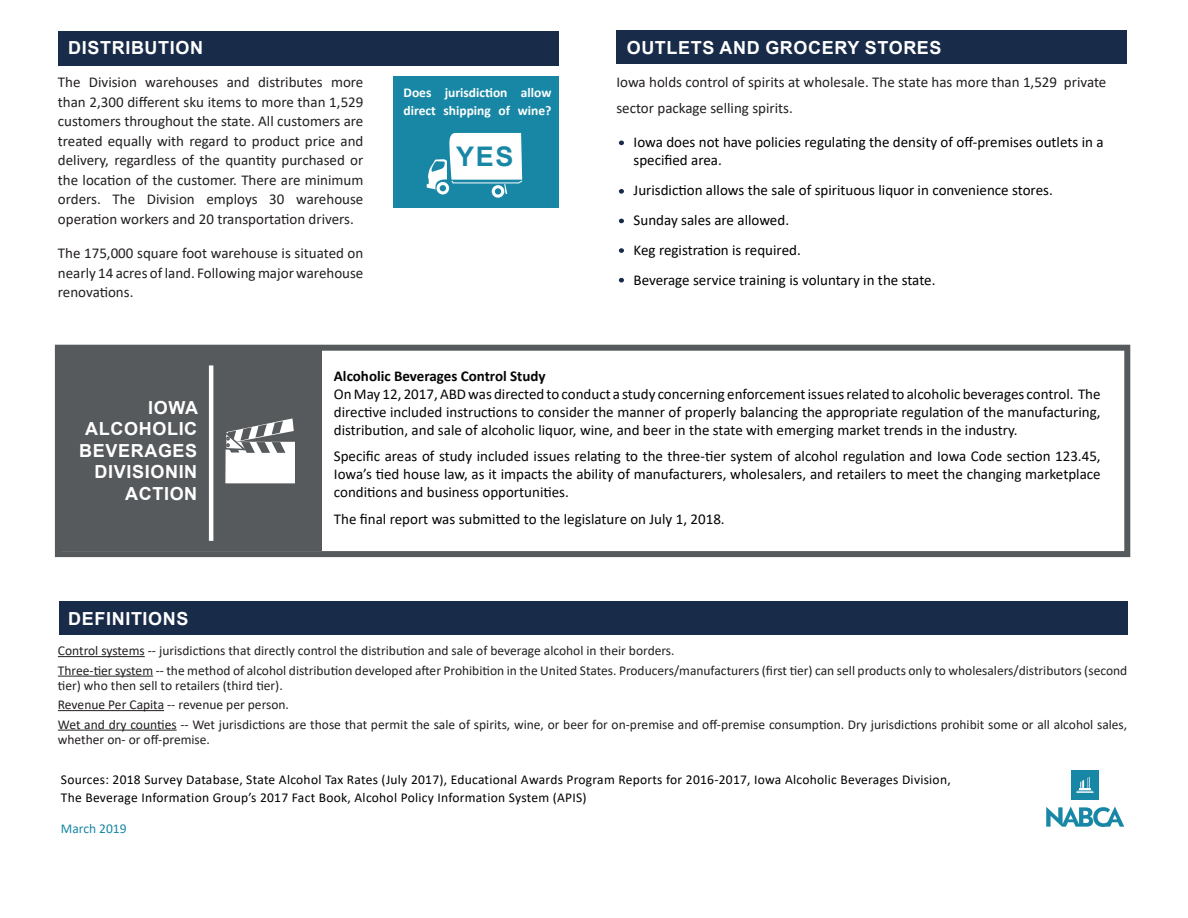
<style>
.page{position:relative;width:1188px;height:918px;background:#fff}
.page>*{position:absolute;margin:0;border:0;box-sizing:border-box;transform-origin:0 0}
.t1{font:700 27px "Arial";color:#1887a5}
.t2{font:700 18px/21.6px "Arial";letter-spacing:.035em;color:#fff;text-align:right}
.t3{font:15px/18px "Calibri";color:#040503;text-align:justify}
.t4{font:15px/19.5px "Calibri";color:#231f20;text-align:justify}
.t5{font:15px/18px "Calibri";color:#000}
.t6{font:700 15px "Calibri";color:#040503}
.t7{font:13.5px/15px "Calibri";color:#231f20}
.t8{font:13.5px "Calibri";letter-spacing:.02em;color:#000}
.t9{font:700 13.5px "Calibri";color:#fff}
.t10{font:13.5px "Calibri";color:#1887a5}
</style>
<div class="page">
<svg style="left:1046px;top:807px;width:78px;height:20px"></svg>
<div style="left:1071px;top:770px;width:27px;height:30px;background:#1887a5"></div>
<svg style="left:1076px;top:777px;width:18px;height:16px"></svg>
<svg style="left:619px;top:141px;width:5px;height:4px"></svg>
<svg style="left:619px;top:189px;width:5px;height:5px"></svg>
<svg style="left:619px;top:219px;width:5px;height:4px"></svg>
<svg style="left:619px;top:248px;width:5px;height:5px"></svg>
<svg style="left:619px;top:278px;width:5px;height:5px"></svg>
<hr style="left:58px;top:656px;width:87px;height:1px;background:#231f20">
<hr style="left:58px;top:676px;width:95px;height:1px;background:#231f20">
<hr style="left:58px;top:710px;width:106px;height:1px;background:#231f20">
<hr style="left:58px;top:730px;width:119px;height:1px;background:#231f20">
<div style="left:55px;top:345px;width:1075px;height:212px;border:6px solid #565a5c"></div>
<div style="left:393px;top:76px;width:166px;height:132px;background:#1887a5"></div>
<div style="left:58px;top:31px;width:501px;height:34px;background:#182b49"></div>
<div style="left:616px;top:31px;width:511px;height:33px;background:#182b49"></div>
<div style="left:59px;top:601px;width:1068px;height:34px;background:#182b49"></div>
<svg style="left:492px;top:185px;width:12px;height:13px"></svg>
<svg style="left:427px;top:133px;width:96px;height:62px"></svg>
<div style="left:57px;top:351px;width:265px;height:200px;background:#565a5c"></div>
<svg style="left:223px;top:344px;width:72px;height:139px"></svg>
<hr style="left:209px;top:365px;width:4px;height:176px;background:#fff">
<p class="t2" style="left:68px;top:37px;width:136px">DISTRIBUTION</p>
<p class="t2" style="left:627px;top:37px;width:316px">OUTLETS AND GROCERY STORES</p>
<p class="t4" style="left:58px;top:72px;width:307px">The Division warehouses and distributes more than 2,300 different sku items to more than 1,529 customers throughout the state. All customers are treated equally with regard to product price and delivery, regardless of the quantity purchased or the location of the customer. There are minimum orders. The Division employs 30 warehouse operation workers and 20 transportation drivers.</p>
<p class="t4" style="left:58px;top:243px;width:307px">The 175,000 square foot warehouse is situated on nearly 14 acres of land. Following major warehouse renovations.</p>
<p class="t9" style="left:403px;top:83px;width:149px">Does jurisdiction allow</p>
<p class="t9" style="left:403px;top:101px;width:149px">direct shipping of wine?</p>
<p class="t1" style="left:456px;top:138px;width:59px">YES</p>
<p class="t4" style="left:616px;top:69px;width:492px;line-height:25.5px">Iowa holds control of spirits at wholesale. The state has more than 1,529 private sector package selling spirits.</p>
<p class="t5" style="left:634px;top:132px;width:472px">Iowa does not have policies regulating the density of off-premises outlets in a specified area.</p>
<p class="t5" style="left:634px;top:180px;width:421px">Jurisdiction allows the sale of spirituous liquor in convenience stores.</p>
<p class="t5" style="left:634px;top:210px;width:157px">Sunday sales are allowed.</p>
<p class="t5" style="left:634px;top:240px;width:169px">Keg registration is required.</p>
<p class="t5" style="left:634px;top:270px;width:303px">Beverage service training is voluntary in the state.</p>
<p class="t2" style="left:148px;top:397px;width:51px">IOWA</p>
<p class="t2" style="left:79px;top:418px;width:120px">ALCOHOLIC<br>BEVERAGES<br>DIVISIONIN<br>ACTION</p>
<p class="t2" style="left:68px;top:608px;width:122px">DEFINITIONS</p>
<p class="t6" style="left:334px;top:366px;width:213px">Alcoholic Beverages Control Study</p>
<p class="t3" style="left:334px;top:385px;width:768px">On May 12, 2017, ABD was directed to conduct a study concerning enforcement issues related to alcoholic beverages control. The directive included instructions to consider the manner of properly balancing the appropriate regulation of the manufacturing, distribution, and sale of alcoholic liquor, wine, and beer in the state with emerging market trends in the industry.</p>
<p class="t3" style="left:334px;top:447px;width:768px">Specific areas of study included issues relating to the three-tier system of alcohol regulation and Iowa Code section 123.45, Iowa’s tied house law, as it impacts the ability of manufacturers, wholesalers, and retailers to meet the changing marketplace conditions and business opportunities.</p>
<p class="t3" style="left:334px;top:510px;width:392px">The final report was submitted to the legislature on July 1, 2018.</p>
<p class="t7" style="left:58px;top:643px;width:618px">Control systems -- jurisdictions that directly control the distribution and sale of beverage alcohol in their borders.</p>
<p class="t7" style="left:58px;top:662px;width:1071px">Three-tier system -- the method of alcohol distribution developed after Prohibition in the United States. Producers/manufacturers (first tier) can sell products only to wholesalers/distributors (second tier) who then sell to retailers (third tier).</p>
<p class="t7" style="left:58px;top:697px;width:233px">Revenue Per Capita -- revenue per person.</p>
<p class="t7" style="left:58px;top:716px;width:1071px">Wet and dry counties -- Wet jurisdictions are those that permit the sale of spirits, wine, or beer for on-premise and off-premise consumption. Dry jurisdictions prohibit some or all alcohol sales, whether on- or off-premise.</p>
<p class="t8" style="left:61px;top:770px;width:891px">Sources: 2018 Survey Database, State Alcohol Tax Rates (July 2017), Educational Awards Program Reports for 2016-2017, Iowa Alcoholic Beverages Division,</p>
<p class="t8" style="left:61px;top:788px;width:527px">The Beverage Information Group’s 2017 Fact Book, Alcohol Policy Information System (APIS)</p>
<p class="t10" style="left:61px;top:819px;width:67px">March 2019</p>
</div>
